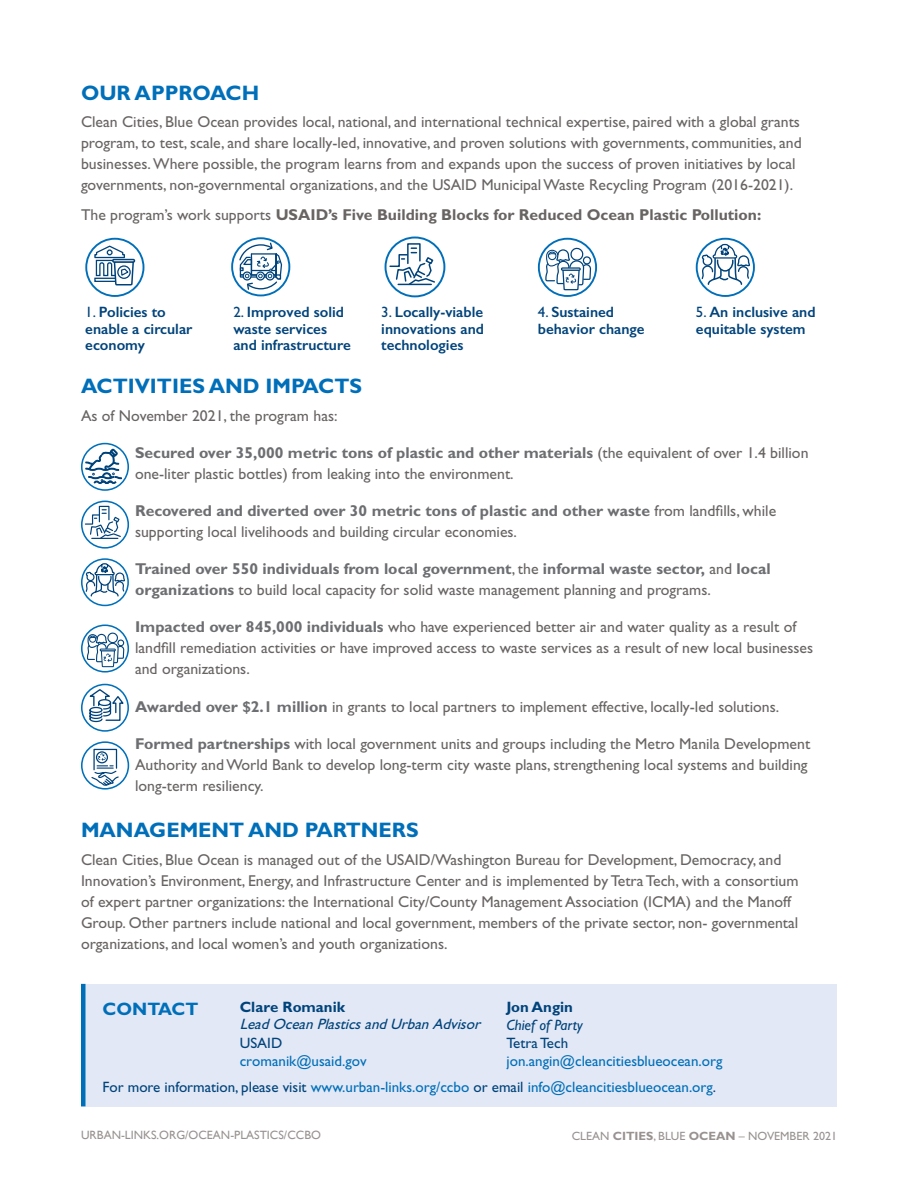
<style>
.page{position:relative;width:918px;height:1188px;background:#fff}
.page>*{position:absolute;margin:0;border:0;box-sizing:border-box;transform-origin:0 0}
.SH_1{font:700 21px "Gill Sans Std";color:#006fb9}
.Body_Text_sh{font:700 18px "Gill Sans Std";color:#006fb9}
.Body_Text_sh-2{font:15.75px/21px "Gill Sans Std";color:#686463}
.SH_1-2{font:15.75px/21px "Gill Sans Std";color:#686463}
.Body_Text_sh-3{font:700 15.75px/21px "Gill Sans Std";color:#6d6e71}
.Body_Text_sh-4{font:700 15.75px "Gill Sans Std";color:#686463}
.t1{font:600 15px/16.5px "Gill Sans";color:#00437b}
.Body_Text_sh-5{font:15px/18px "Gill Sans Std";color:#006fb9}
.Body_Text_sh-6{font:italic 15px/17px "Gill Sans Std";color:#00437b}
.Body_Text_sh-7{font:italic 15px/18px "Gill Sans Std";color:#00437b}
.t2{font:12px "Gill Sans";color:#989291}
.t3{font:12px "Gill Sans Std";color:#989291}
.s1{font-weight:400}
.s2{font-family:"Gill Sans Std";font-weight:400}
.s3{font-weight:700;color:#6d6e71}
.s4{font-weight:400;color:#686463}
.s5{font-weight:700;font-style:normal}
.s6{color:#00437b}
.s7{font-weight:700}
</style>
<div class="page">
<div style="left:82px;top:984px;width:755px;height:122px;background:#e2e8f5"></div>
<div style="left:81px;top:984px;width:5px;height:122px;background:#006fb9"></div>
<svg style="left:82px;top:625px;width:46px;height:47px"></svg>
<div style="left:81px;top:624px;width:48px;height:49px;border:2px solid #006fb9;border-radius:50%"></div>
<svg style="left:82px;top:444px;width:46px;height:46px"></svg>
<div style="left:81px;top:443px;width:48px;height:48px;border:2px solid #0070ba;border-radius:50%"></div>
<svg style="left:85px;top:449px;width:37px;height:35px"></svg>
<div style="left:81px;top:558px;width:48px;height:48px;border:2px solid #0070ba;border-radius:50%"></div>
<svg style="left:85px;top:563px;width:41px;height:34px"></svg>
<svg style="left:82px;top:742px;width:46px;height:47px"></svg>
<div style="left:81px;top:741px;width:48px;height:49px;border:2px solid #0070ba;border-radius:50%"></div>
<svg style="left:90px;top:748px;width:30px;height:39px"></svg>
<svg style="left:82px;top:685px;width:46px;height:46px"></svg>
<div style="left:81px;top:684px;width:48px;height:48px;border:2px solid #0070ba;border-radius:50%"></div>
<svg style="left:86px;top:632px;width:40px;height:91px"></svg>
<svg style="left:82px;top:501px;width:46px;height:47px"></svg>
<div style="left:81px;top:501px;width:48px;height:48px;border:2px solid #006fb9;border-radius:50%"></div>
<svg style="left:84px;top:505px;width:38px;height:35px"></svg>
<svg style="left:232px;top:238px;width:57px;height:57px"></svg>
<div style="left:231px;top:237px;width:59px;height:59px;border:2px solid #006fb9;border-radius:50%"></div>
<svg style="left:238px;top:242px;width:45px;height:49px"></svg>
<svg style="left:86px;top:239px;width:58px;height:57px"></svg>
<div style="left:85px;top:238px;width:59px;height:59px;border:2px solid #006fb9;border-radius:50%"></div>
<svg style="left:94px;top:245px;width:42px;height:52px"></svg>
<svg style="left:539px;top:239px;width:57px;height:57px"></svg>
<div style="left:538px;top:238px;width:59px;height:59px;border:2px solid #006fb9;border-radius:50%"></div>
<svg style="left:545px;top:247px;width:47px;height:50px"></svg>
<svg style="left:697px;top:239px;width:57px;height:57px"></svg>
<div style="left:696px;top:238px;width:59px;height:59px;border:2px solid #006fb9;border-radius:50%"></div>
<svg style="left:701px;top:243px;width:50px;height:43px"></svg>
<div style="left:385px;top:237px;width:60px;height:60px;border:2px solid #006fb9;border-radius:50%"></div>
<svg style="left:389px;top:242px;width:47px;height:44px"></svg>
<p class="SH_1" style="left:81px;top:80px;width:180px">OUR APPROACH</p>
<p class="Body_Text_sh-2" style="left:81px;top:111px;width:722px">Clean Cities, Blue Ocean provides local, national, and international technical expertise, paired with a global grants program, to test, scale, and share locally-led, innovative, and proven solutions with governments, communities, and businesses. Where possible, the program learns from and expands upon the success of proven initiatives by local governments, non-governmental organizations, and the USAID Municipal Waste Recycling Program (2016-2021).</p>
<p class="Body_Text_sh-4" style="left:81px;top:205px;width:682px"><span class="s1">The program’s work supports</span> USAID’s Five Building Blocks for Reduced Ocean Plastic Pollution:</p>
<p class="t1" style="left:85px;top:304px;width:109px"><span class="s2">1.</span> Policies to enable a circular economy</p>
<p class="t1" style="left:233px;top:304px;width:119px"><span class="s2">2.</span> Improved solid waste services and infrastructure</p>
<p class="t1" style="left:381px;top:304px;width:104px;text-align:justify"><span class="s2">3.</span> Locally-viable innovations and technologies</p>
<p class="t1" style="left:538px;top:304px;width:108px"><span class="s2">4.</span> Sustained behavior change</p>
<p class="t1" style="left:696px;top:304px;width:121px"><span class="s2">5.</span> An inclusive and equitable system</p>
<p class="SH_1" style="left:81px;top:374px;width:283px">ACTIVITIES AND IMPACTS</p>
<p class="Body_Text_sh-2" style="left:81px;top:405px;width:258px">As of November 2021, the program has:</p>
<p class="Body_Text_sh-2" style="left:135px;top:442px;width:675px"><span class="s3">Secured over 35,000 metric tons of plastic and other materials</span> (the equivalent of over 1.4 billion one-liter plastic bottles) from leaking into the environment.</p>
<p class="Body_Text_sh-2" style="left:135px;top:500px;width:643px"><span class="s3">Recovered and diverted over 30 metric tons of plastic and other waste</span> from landfills, while supporting local livelihoods and building circular economies.</p>
<p class="Body_Text_sh-3" style="left:135px;top:558px;width:637px">Trained over 550 individuals from local government<span class="s4">, the</span> informal waste sector, <span class="s4">and</span> local organizations <span class="s4">to build local capacity for solid waste management planning and programs.</span></p>
<p class="Body_Text_sh-2" style="left:135px;top:617px;width:680px"><span class="s3">Impacted over 845,000 individuals</span> who have experienced better air and water quality as a result of landfill remediation activities or have improved access to waste services as a result of new local businesses and organizations.</p>
<p class="Body_Text_sh-2" style="left:135px;top:696px;width:646px"><span class="s3">Awarded over $2.1 million</span> in grants to local partners to implement effective, locally-led solutions.</p>
<p class="Body_Text_sh-2" style="left:135px;top:733px;width:677px"><span class="s3">Formed partnerships</span> with local government units and groups including the Metro Manila Development<br>Authority and World Bank to develop long-term city waste plans, strengthening local systems and building long-term resiliency.</p>
<p class="SH_1" style="left:81px;top:818px;width:339px">MANAGEMENT AND PARTNERS</p>
<p class="SH_1-2" style="left:81px;top:849px;width:719px">Clean Cities, Blue Ocean is managed out of the USAID/Washington Bureau for Development, Democracy, and Innovation’s Environment, Energy, and Infrastructure Center and is implemented by Tetra Tech, with a consortium of expert partner organizations: the International City/County Management Association (ICMA) and the Manoff Group. Other partners include national and local government, members of the private sector, non- governmental organizations, and local women’s and youth organizations.</p>
<p class="Body_Text_sh" style="left:103px;top:998px;width:97px">CONTACT</p>
<p class="Body_Text_sh-7" style="left:507px;top:999px;width:78px"><span class="s5">Jon Angin<br></span>Chief of Party</p>
<p class="Body_Text_sh-5" style="left:507px;top:1035px;width:217px"><span class="s6">Tetra Tech </span>jon.angin@cleancitiesblueocean.org</p>
<p class="Body_Text_sh-6" style="left:240px;top:999px;width:246px"><span class="s5">Clare Romanik<br></span>LeadOceanPlasticsandUrbanAdvisor</p>
<p class="Body_Text_sh-5" style="left:240px;top:1035px;width:129px"><span class="s6">USAID </span>cromanik@usaid.gov</p>
<p class="Body_Text_sh-5" style="left:103px;top:1078px;width:615px"><span class="s6">For more information, please visit</span> www.urban-links.org/ccbo <span class="s6">or email</span> info@cleancitiesblueocean.org<span class="s6">.</span></p>
<p class="t2" style="left:81px;top:1128px;width:241px">URBAN-LINKS.ORG/OCEAN-PLASTICS/CCBO</p>
<p class="t3" style="left:572px;top:1129px;width:267px">CLEAN <span class="s7">CITIES</span>, BLUE <span class="s7">OCEAN</span> – NOVEMBER 2021</p>
</div>
